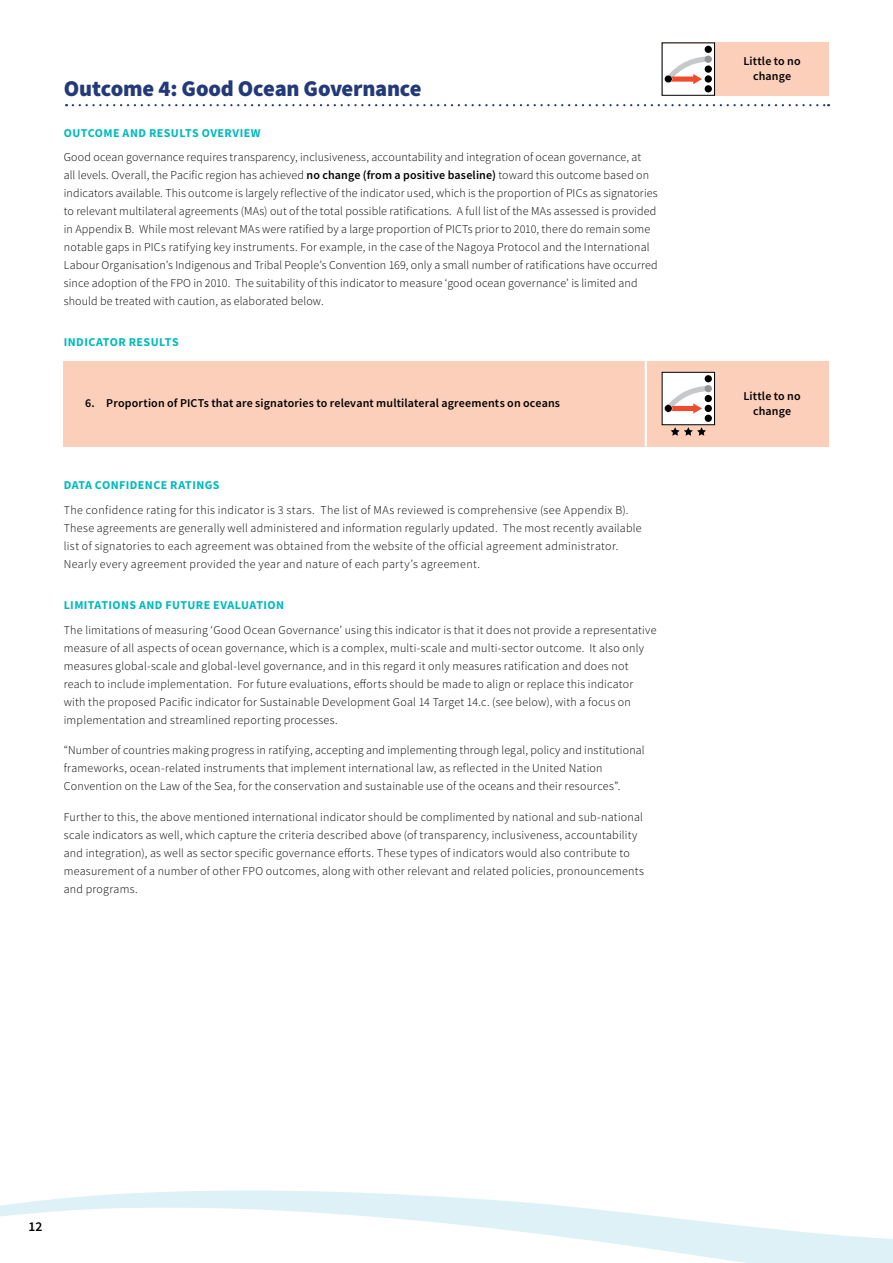
<style>
.page{position:relative;width:893px;height:1263px;background:#fff}
.page>*{position:absolute;margin:0;border:0;box-sizing:border-box;transform-origin:0 0}
.t1{font:900 22.5px "Source Sans Pro";letter-spacing:-.01em;color:#233a7a}
.t2{font:600 13.5px "Source Sans Pro";color:#000}
.t3{font:300 12px/18px "Source Sans Pro";letter-spacing:.02em;color:#000}
.t4{font:600 12px/15px "Source Sans Pro";letter-spacing:.01em;color:#000;text-align:center}
.t5{font:700 12px "Source Sans Pro";letter-spacing:.035em;color:#00babe}
.s1{font-weight:600}
</style>
<div class="page">
<svg style="left:0;top:1190px;width:893px;height:73px"></svg>
<svg style="left:73px;top:104px;width:756px;height:2px"></svg>
<div style="left:662px;top:43px;width:167px;height:53px;background:#fccfba"></div>
<div style="left:662px;top:43px;width:52px;height:52px;background:#fff"></div>
<div style="left:662px;top:43px;width:53px;height:53px;border:1px solid #000"></div>
<div style="left:705px;top:46px;width:7px;height:7px;background:#000;border-radius:50%"></div>
<div style="left:705px;top:85px;width:7px;height:7px;background:#000;border-radius:50%"></div>
<svg style="left:664px;top:54px;width:50px;height:30px"></svg>
<div style="left:64px;top:361px;width:765px;height:85px;background:#fccfba"></div>
<svg style="left:671px;top:427px;width:35px;height:9px"></svg>
<hr style="left:645px;top:361px;width:2px;height:85px;background:#fff">
<div style="left:662px;top:372px;width:52px;height:53px;background:#fff"></div>
<div style="left:662px;top:372px;width:53px;height:53px;border:1px solid #000"></div>
<div style="left:705px;top:375px;width:7px;height:7px;background:#000;border-radius:50%"></div>
<div style="left:705px;top:415px;width:7px;height:7px;background:#000;border-radius:50%"></div>
<svg style="left:664px;top:383px;width:50px;height:31px"></svg>
<h1 class="t1" style="left:64px;top:73px;width:359px">Outcome 4: Good Ocean Governance</h1>
<p class="t5" style="left:64px;top:124px;width:198px">OUTCO ME AND RESULTS OVERVIEW</p>
<p class="t3" style="left:64px;top:148px;width:595px">Good ocean governance requires transparency, inclusiveness, accountability and integration of ocean governance, at<br>all levels. Overall, the Pacific region has achieved <span class="s1">no change (from a positive baseline)</span> toward this outcome based on indicators available. This outcome is largely reflective of the indicator used, which is the proportion of PICs as signatories to relevant multilateral agreements (MAs) out of the total possible ratifications. A full list of the MAs assessed is provided in Appendix B. While most relevant MAs were ratified by a large proportion of PICTs prior to 2010, there do remain some notable gaps in PICs ratifying key instruments. For example, in the case of the Nagoya Protocol and the International Labour Organisation’s Indigenous and Tribal People’s Convention 169, only a small number of ratifications have occurred since adoption of the FPO in 2010. The suitability of this indicator to measure ‘good ocean governance’ is limited and should be treated with caution, as elaborated below.</p>
<p class="t5" style="left:64px;top:334px;width:20px">INDICA</p>
<p class="t5" style="left:103px;top:334px;width:76px">TOR RESULTS</p>
<p class="t4" style="left:85px;top:396px;width:477px">6. Proportion of PICTs that are signatories to relevant multilateral agreements on oceans</p>
<p class="t5" style="left:64px;top:477px;width:156px">DATA CONFIDENCE RATINGS</p>
<p class="t3" style="left:64px;top:501px;width:579px">The confidence rating for this indicator is 3 stars. The list of MAs reviewed is comprehensive (see Appendix B).<br>These agreements are generally well administered and information regularly updated. The most recently available list of signatories to each agreement was obtained from the website of the official agreement administrator.<br>Nearly every agreement provided the year and nature of each party’s agreement.</p>
<p class="t5" style="left:64px;top:597px;width:222px">LI MITATIONS AND FUTURE EVALUATION</p>
<p class="t3" style="left:64px;top:620px;width:594px">The limitations of measuring ‘Good Ocean Governance’ using this indicator is that it does not provide a representative measure of all aspects of ocean governance, which is a complex, multi-scale and multi-sector outcome. It also only measures global-scale and global-level governance, and in this regard it only measures ratification and does not reach to include implementation. For future evaluations, efforts should be made to align or replace this indicator with the proposed Pacific indicator for Sustainable Development Goal 14 Target 14.c. (see below), with a focus on implementation and streamlined reporting processes.</p>
<p class="t3" style="left:64px;top:741px;width:582px">“Number of countries making progress in ratifying, accepting and implementing through legal, policy and institutional frameworks, ocean-related instruments that implement international law, as reflected in the United Nation<br>Convention on the Law of the Sea, for the conservation and sustainable use of the oceans and their resources”.</p>
<p class="t3" style="left:64px;top:808px;width:582px">Further to this, the above mentioned international indicator should be complimented by national and sub-national scale indicators as well, which capture the criteria described above (of transparency, inclusiveness, accountability and integration), as well as sector specific governance efforts. These types of indicators would also contribute to measurement of a number of other FPO outcomes, along with other relevant and related policies, pronouncements and programs.</p>
<p class="t4" style="left:743px;top:53px;width:59px">Little to no change</p>
<p class="t4" style="left:743px;top:388px;width:59px">Little to no change</p>
<p class="t2" style="left:28px;top:1217px;width:16px">12</p>
</div>
